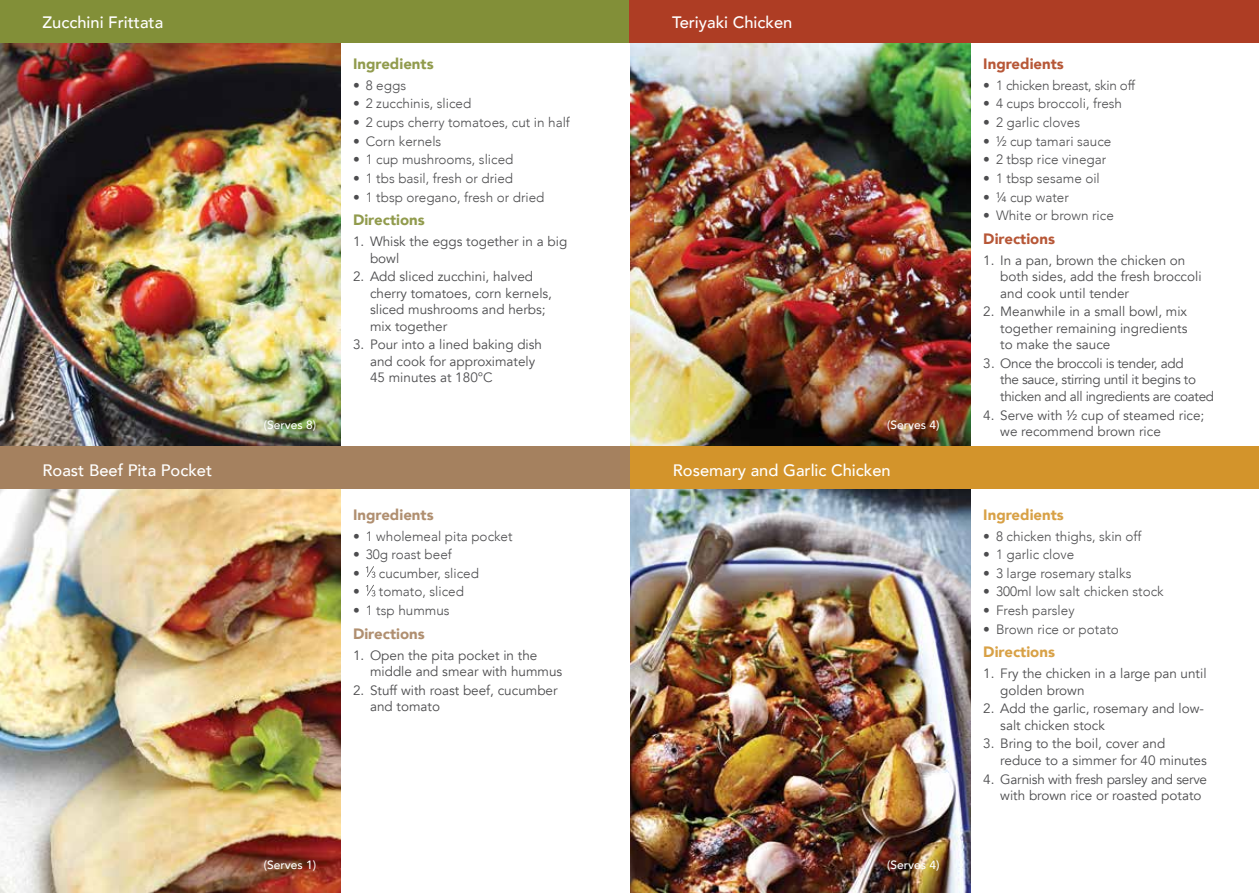
<style>
.page{position:relative;width:1259px;height:893px;background:#fff}
.page>*{position:absolute;margin:0;border:0;box-sizing:border-box;transform-origin:0 0}
.t1{font:500 16.5px "Avenir";color:#fff}
.t2{font:900 15px "Avenir";color:#919b4d}
.t3{font:900 15px "Avenir";color:#b75737}
.t4{font:900 15px "Avenir";color:#b08f70}
.t5{font:900 15px "Avenir";color:#d8a146}
.t6{font:13.5px/16.5px "Avenir";color:#4d4d4f}
.t7{font:300 13.5px "Avenir";color:#4d4d4f}
.t8{font:13.5px/16.5px "Avenir";letter-spacing:-.025em;color:#4d4d4f}
.t9{font:13.5px/16.5px "Avenir";letter-spacing:-.02em;color:#4d4d4f}
.t10{font:300 13.5px "Avenir";letter-spacing:-.02em;color:#4d4d4f}
.t11{font:500 12px "Avenir";color:#fff}
</style>
<div class="page">
<img style="left:0;top:43px;width:340px;height:403px">
<img style="left:630px;top:43px;width:340px;height:403px">
<img style="left:0;top:489px;width:340px;height:404px">
<img style="left:630px;top:489px;width:340px;height:404px">
<div style="left:0;top:446px;width:629px;height:43px;background:#a5815f"></div>
<div style="left:630px;top:446px;width:629px;height:43px;background:#d3942b"></div>
<div style="left:0;top:0;width:630px;height:43px;background:#828f38"></div>
<div style="left:629px;top:0;width:630px;height:43px;background:#ae3d24"></div>
<svg style="left:366px;top:566px;width:9px;height:12px"></svg>
<svg style="left:366px;top:585px;width:9px;height:11px"></svg>
<p class="t1" style="left:43px;top:8px;width:122px">Zucchini Frittata</p>
<p class="t1" style="left:672px;top:8px;width:122px">Teriyaki Chicken</p>
<p class="t2" style="left:353px;top:51px;width:82px">Ingredients</p>
<p class="t7" style="left:353px;top:77px;width:55px">• 8 eggs</p>
<p class="t7" style="left:353px;top:96px;width:120px">• 2 zucchinis, sliced</p>
<p class="t7" style="left:353px;top:114px;width:218px">• 2 cups cherry tomatoes, cut in half</p>
<p class="t7" style="left:353px;top:133px;width:90px">• Corn kernels</p>
<p class="t7" style="left:353px;top:152px;width:162px">• 1 cup mushrooms, sliced</p>
<p class="t7" style="left:353px;top:170px;width:162px">• 1 tbs basil, fresh or dried</p>
<p class="t7" style="left:353px;top:189px;width:193px">• 1 tbsp oregano, fresh or dried</p>
<p class="t2" style="left:353px;top:207px;width:73px">Directions</p>
<p class="t6" style="left:370px;top:233px;width:199px;text-indent:-17px">1. Whisk the eggs together in a big bowl</p>
<p class="t6" style="left:370px;top:268px;width:183px;text-indent:-17px">2. Add sliced zucchini, halved cherry tomatoes, corn kernels, sliced mushrooms and herbs; mix together</p>
<p class="t6" style="left:370px;top:337px;width:173px;text-indent:-17px">3. Pour into a lined baking dish and cook for approximately<br>45 minutes at 180°C</p>
<p class="t11" style="left:264px;top:414px;width:54px">(Serves 8)</p>
<p class="t11" style="left:887px;top:414px;width:54px">(Serves 4)</p>
<p class="t1" style="left:43px;top:456px;width:171px">Roast Beef Pita Pocket</p>
<p class="t1" style="left:673px;top:456px;width:219px">Rosemary and Garlic Chicken</p>
<p class="t4" style="left:353px;top:502px;width:82px">Ingredients</p>
<p class="t7" style="left:353px;top:528px;width:161px">• 1 wholemeal pita pocket</p>
<p class="t7" style="left:353px;top:546px;width:100px">• 30g roast beef</p>
<p class="t7" style="left:353px;top:565px;width:127px">• cucumber, sliced</p>
<p class="t7" style="left:353px;top:584px;width:112px">• tomato, sliced</p>
<p class="t7" style="left:353px;top:602px;width:98px">• 1 tsp hummus</p>
<p class="t4" style="left:353px;top:621px;width:73px">Directions</p>
<p class="t6" style="left:370px;top:647px;width:194px;text-indent:-17px">1. Open the pita pocket in the middle and smear with hummus</p>
<p class="t6" style="left:370px;top:682px;width:189px;text-indent:-17px">2. Stuff with roast beef, cucumber and tomato</p>
<p class="t11" style="left:264px;top:854px;width:54px">(Serves 1)</p>
<p class="t11" style="left:887px;top:854px;width:54px">(Serves 4)</p>
<p class="t3" style="left:983px;top:51px;width:82px">Ingredients</p>
<p class="t10" style="left:983px;top:77px;width:153px">• 1 chicken breast, skin off</p>
<p class="t7" style="left:983px;top:96px;width:140px">• 4 cups broccoli, fresh</p>
<p class="t7" style="left:983px;top:114px;width:98px">• 2 garlic cloves</p>
<p class="t7" style="left:983px;top:133px;width:130px">• ½ cup tamari sauce</p>
<p class="t7" style="left:983px;top:152px;width:125px">• 2 tbsp rice vinegar</p>
<p class="t7" style="left:983px;top:170px;width:118px">• 1 tbsp sesame oil</p>
<p class="t7" style="left:983px;top:189px;width:87px">• ¼ cup water</p>
<p class="t7" style="left:983px;top:208px;width:132px">• White or brown rice</p>
<p class="t3" style="left:983px;top:226px;width:73px">Directions</p>
<p class="t6" style="left:1000px;top:252px;width:203px;text-indent:-17px">1. In a pan, brown the chicken on both sides, add the fresh broccoli and cook until tender</p>
<p class="t6" style="left:1000px;top:304px;width:189px;text-align:justify;text-indent:-17px">2. Meanwhile in a small bowl, mix together remaining ingredients to make the sauce</p>
<p class="t8" style="left:1000px;top:355px;width:215px;text-indent:-17px">3. Once the broccoli is tender, add<br>the sauce, stirring until it begins to thicken and all ingredients are coated</p>
<p class="t6" style="left:1000px;top:407px;width:206px;text-indent:-17px">4. Serve with ½ cup of steamed rice; we recommend brown rice</p>
<p class="t5" style="left:983px;top:502px;width:82px">Ingredients</p>
<p class="t7" style="left:983px;top:528px;width:160px">• 8 chicken thighs, skin off</p>
<p class="t7" style="left:983px;top:546px;width:93px">• 1 garlic clove</p>
<p class="t7" style="left:983px;top:565px;width:150px">• 3 large rosemary stalks</p>
<p class="t7" style="left:983px;top:584px;width:182px">• 300ml low salt chicken stock</p>
<p class="t7" style="left:983px;top:602px;width:93px">• Fresh parsley</p>
<p class="t7" style="left:983px;top:621px;width:137px">• Brown rice or potato</p>
<p class="t5" style="left:983px;top:639px;width:73px">Directions</p>
<p class="t6" style="left:1000px;top:665px;width:208px;text-indent:-17px">1. Fry the chicken in a large pan until golden brown</p>
<p class="t6" style="left:1000px;top:701px;width:205px;text-indent:-17px">2. Add the garlic, rosemary and low&shy;salt chicken stock</p>
<p class="t6" style="left:1000px;top:736px;width:208px;text-indent:-17px">3. Bring to the boil, cover and reduce to a simmer for 40 minutes</p>
<p class="t9" style="left:1000px;top:771px;width:208px;text-indent:-17px">4. Garnish with fresh parsley and serve with brown rice or roasted potato</p>
</div>
